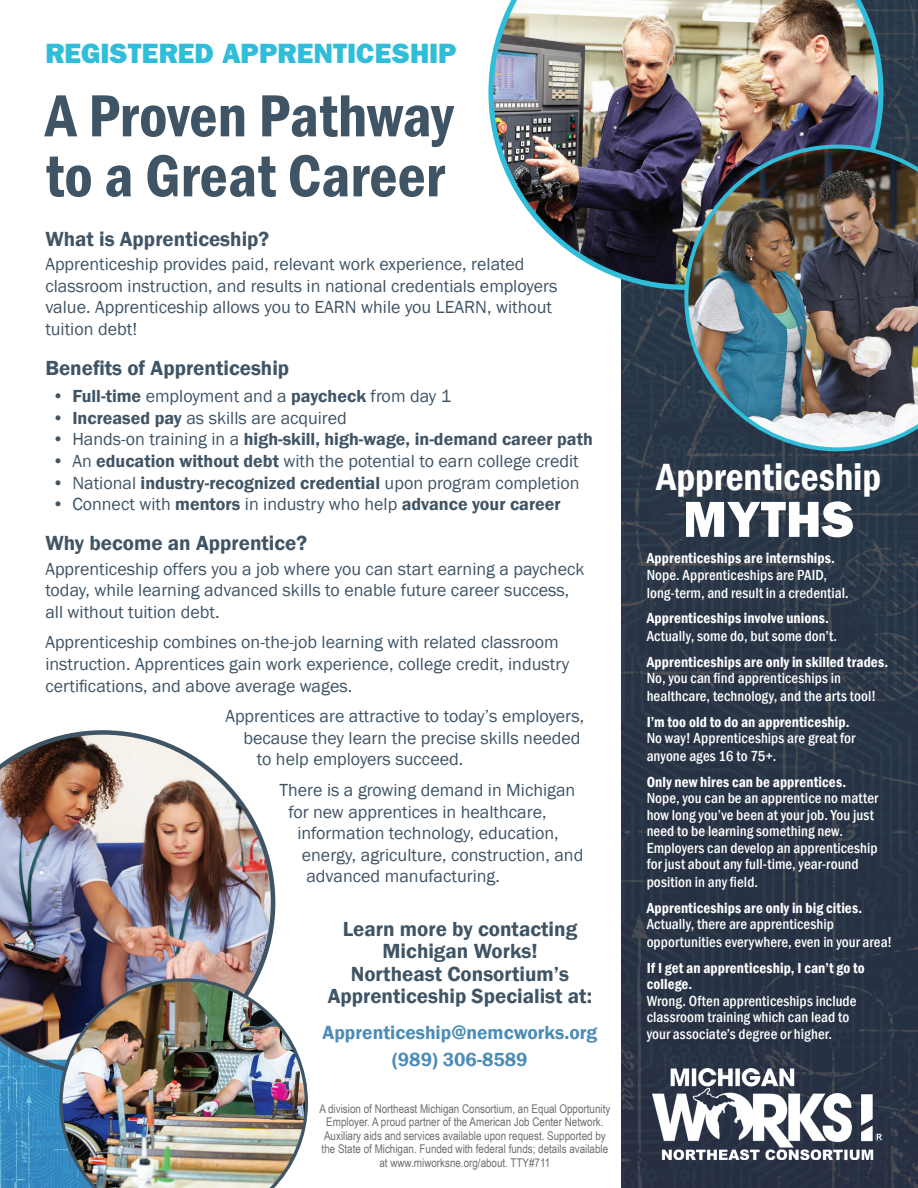
<style>
.page{position:relative;width:918px;height:1188px;background:#fff}
.page>*{position:absolute;margin:0;border:0;box-sizing:border-box;transform-origin:0 0}
.t1{font:600 condensed 61.5px/60px "Franklin Gothic";color:#3f5465}
.t2{font:51px "ITC Franklin Gothic Std Hvy";color:#fff}
.t3{font:600 condensed 39px "Franklin Gothic";color:#fff}
.t4{font:28.05px "ITC Franklin Gothic Std Hvy";color:#30bdd9}
.t5{font:600 21px/22.5px "Franklin Gothic";color:#3f5465;text-align:center}
.t6{font:600 19.5px/27px "Franklin Gothic";color:#4b8cb7;text-align:center}
.t7{font:18px/21.6px "Franklin Gothic";color:#3f5465}
.t8{font:600 18px "Franklin Gothic";color:#3f5465}
.t9{font:500 condensed 15px/16.5px "Franklin Gothic";letter-spacing:.005em;color:#fff}
.t10{font:600 condensed 15px/16.5px "Franklin Gothic";letter-spacing:.005em;color:#fff}
.t11{font:12px/13.5px "Arial Narrow";color:#6c6d70;text-align:center}
.s1{font-weight:600}
.s2{font-weight:400}
</style>
<div class="page">
<svg style="left:0;top:1075px;width:59px;height:113px;background:#398fc3"></svg>
<img style="left:0;top:730px;width:275px;height:345px">
<svg style="left:622px;top:0;width:296px;height:1188px;background:#2a3647"></svg>
<img style="left:652px;top:1068px;width:231px;height:91px">
<img style="left:488px;top:0;width:396px;height:290px">
<img style="left:684px;top:145px;width:234px;height:306px">
<img style="left:59px;top:978px;width:249px;height:210px">
<h3 class="t4" style="left:45px;top:37px;width:413px">REGISTERED APPRENTICESHIP</h3>
<h1 class="t1" style="left:45px;top:85px;width:410px">A Proven Pathway to a Great Career</h1>
<p class="t5" style="left:45px;top:228px;width:225px">What is Apprenticeship?</p>
<p class="t7" style="left:45px;top:254px;width:514px">Apprenticeship provides paid, relevant work experience, related classroom instruction, and results in national credentials employers value. Apprenticeship allows you to EARN while you LEARN, without tuition debt!</p>
<p class="t5" style="left:45px;top:357px;width:245px">Benefits of Apprenticeship</p>
<p class="t7" style="left:52px;top:386px;width:401px"><span class="s1">• Full-time</span> employment and a <span class="s1">paycheck</span> from day 1</p>
<p class="t7" style="left:52px;top:407px;width:296px"><span class="s1">• Increased pay</span> as skills are acquired</p>
<p class="t8" style="left:52px;top:428px;width:542px"><span class="s2">• Hands-on training in a</span> high-skill, high-wage, in-demand career path</p>
<p class="t7" style="left:52px;top:451px;width:528px">• An <span class="s1">education without debt</span> with the potential to earn college credit</p>
<p class="t7" style="left:52px;top:472px;width:529px">• National <span class="s1">industry-recognized credential</span> upon program completion</p>
<p class="t7" style="left:52px;top:494px;width:510px">• Connect with <span class="s1">mentors</span> in industry who help <span class="s1">advance your career</span></p>
<p class="t5" style="left:45px;top:532px;width:263px">Why become an Apprentice?</p>
<p class="t7" style="left:45px;top:558px;width:541px">Apprenticeship offers you a job where you can start earning a paycheck today, while learning advanced skills to enable future career success, all without tuition debt.</p>
<p class="t7" style="left:45px;top:632px;width:525px">Apprenticeship combines on-the-job learning with related classroom instruction. Apprentices gain work experience, college credit, industry certifications, and above average wages.</p>
<p class="t7" style="left:225px;top:706px;width:360px">Apprentices are attractive to today’s employers,</p>
<p class="t7" style="left:243px;top:727px;width:339px">because they learn the precise skills needed</p>
<p class="t7" style="left:257px;top:749px;width:208px">to help employers succeed.</p>
<p class="t7" style="left:279px;top:780px;width:297px">There is a growing demand in Michigan</p>
<p class="t7" style="left:288px;top:801px;width:260px">for new apprentices in healthcare,</p>
<p class="t7" style="left:297px;top:823px;width:263px">information technology, education,</p>
<p class="t7" style="left:302px;top:844px;width:283px">energy, agriculture, construction, and</p>
<p class="t7" style="left:306px;top:866px;width:195px">advanced manufacturing.</p>
<p class="t5" style="left:328px;top:918px;width:266px">Learn more by contacting<br>Michigan Works!<br>Northeast Consortium’s<br>Apprenticeship Specialist at:</p>
<p class="t6" style="left:323px;top:1019px;width:276px">Apprenticeship@nemcworks.org (989) 306-8589</p>
<p class="t11" style="left:319px;top:1101px;width:292px">A division of Northeast Michigan Consortium, an Equal Opportunity Employer. A proud partner of the American Job Center Network.<br>Auxiliary aids and services available upon request. Supported by the State of Michigan. Funded with federal funds; details available at www.miworksne.org/about. TTY#711</p>
<h3 class="t3" style="left:657px;top:451px;width:226px">Apprenticeship</h3>
<h2 class="t2" style="left:683px;top:489px;width:173px">MYTHS</h2>
<p class="t10" style="left:647px;top:550px;width:190px">Apprenticeships are internships.</p>
<p class="t9" style="left:647px;top:566px;width:204px;line-height:18px">Nope. Apprenticeships are PAID, long-term, and result in a credential.</p>
<p class="t10" style="left:647px;top:610px;width:184px">Apprenticeships involve unions.</p>
<p class="t9" style="left:647px;top:628px;width:192px">Actually, some do, but some don’t.</p>
<p class="t10" style="left:647px;top:654px;width:243px">Apprenticeships are only in skilled trades.</p>
<p class="t9" style="left:647px;top:669px;width:231px;line-height:18px">No, you can find apprenticeships in healthcare, technology, and the arts tool!</p>
<p class="t10" style="left:647px;top:714px;width:204px">I’m too old to do an apprenticeship.</p>
<p class="t9" style="left:647px;top:729px;width:210px;line-height:18px">No way! Apprenticeships are great for anyone ages 16 to 75+.</p>
<p class="t10" style="left:647px;top:774px;width:201px">Only new hires can be apprentices.</p>
<p class="t9" style="left:647px;top:790px;width:233px">Nope, you can be an apprentice no matter how long you’ve been at your job. You just need to be learning something new.<br>Employers can develop an apprenticeship for just about any full-time, year-round</p>
<p class="t9" style="left:647px;top:874px;width:113px">position in any field.</p>
<p class="t10" style="left:647px;top:900px;width:217px">Apprenticeships are only in big cities.</p>
<p class="t9" style="left:647px;top:915px;width:247px;line-height:18px">Actually, there are apprenticeship opportunities everywhere, even in your area!</p>
<p class="t10" style="left:647px;top:960px;width:220px">If I get an apprenticeship, I can’t go to college.</p>
<p class="t9" style="left:647px;top:993px;width:211px">Wrong. Often apprenticeships include classroom training which can lead to your associate’s degree or higher.</p>
</div>
